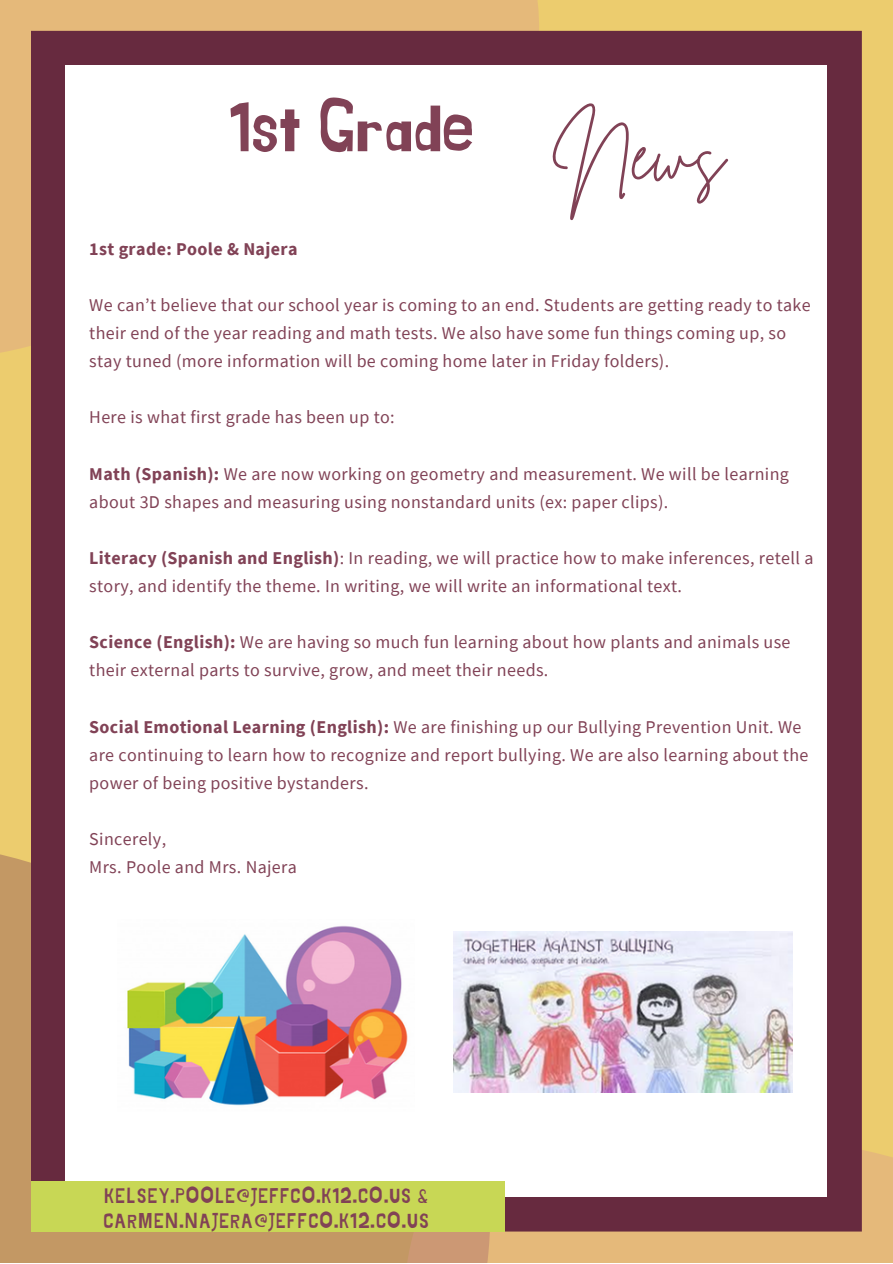
<style>
.page{position:relative;width:893px;height:1264px;background:#fff}
.page>*{position:absolute;margin:0;border:0;box-sizing:border-box;transform-origin:0 0}
.t1{font:72px "Brittany Signature";color:#814256}
.t2{font:69.15px "Jingleberry";color:#814256}
.t3{font:21px/24.8px "Jingleberry";letter-spacing:.05em;color:#814256}
.t4{font:18px/28px "Source Sans Pro";letter-spacing:.02em;color:#814256}
.t5{font:700 18px "Source Sans Pro";letter-spacing:.02em;color:#814256}
.s1{font-weight:700}
</style>
<div class="page">
<div style="left:0;top:0;width:892px;height:1262px;background:#eccc6e"></div>
<div style="left:0;top:854px;width:327px;height:408px;background:#c39864"></div>
<svg style="left:0;top:0;width:608px;height:353px;background:#e5ba78"></svg>
<svg style="left:327px;top:1009px;width:565px;height:253px;fill:#e5b97a"></svg>
<div style="left:31px;top:31px;width:830px;height:1200px;background:#672a3f"></div>
<div style="left:66px;top:66px;width:760px;height:1130px;background:#fff"></div>
<div style="left:31px;top:1181px;width:473px;height:50px;background:#c8d755"></div>
<img style="left:127px;top:925px;width:281px;height:181px">
<img style="left:454px;top:931px;width:338px;height:161px">
<h2 class="t2" style="left:228px;top:96px;width:248px">1st Grade</h2>
<h1 class="t1" style="left:553px;top:107px;width:173px">News</h1>
<p class="t5" style="left:89px;top:237px;width:210px">1st grade: Poole &amp; Najera</p>
<p class="t4" style="left:89px;top:290px;width:723px">We can’t believe that our school year is coming to an end. Students are getting ready to take their end of the year reading and math tests. We also have some fun things coming up, so stay tuned (more information will be coming home later in Friday folders).</p>
<p class="t4" style="left:89px;top:403px;width:307px">Here is what first grade has been up to:</p>
<p class="t4" style="left:89px;top:459px;width:701px"><span class="s1">Math (Spanish):</span> We are now working on geometry and measurement. We will be learning about 3D shapes and measuring using nonstandard units (ex: paper clips).</p>
<p class="t4" style="left:89px;top:543px;width:725px"><span class="s1">Literacy (Spanish and English)</span>: In reading, we will practice how to make inferences, retell a story, and identify the theme. In writing, we will write an informational text.</p>
<p class="t4" style="left:89px;top:627px;width:702px"><span class="s1">Science (English):</span> We are having so much fun learning about how plants and animals use their external parts to survive, grow, and meet their needs.</p>
<p class="t4" style="left:89px;top:712px;width:720px"><span class="s1">Social Emotional Learning (English):</span> We are finishing up our Bullying Prevention Unit. We are continuing to learn how to recognize and report bullying. We are also learning about the power of being positive bystanders.</p>
<p class="t4" style="left:89px;top:824px;width:209px">Sincerely,<br>Mrs. Poole and Mrs. Najera</p>
<p class="t3" style="left:103px;top:1184px;width:327px">KELSEY.POOLE@JEFFCO.K12.CO.US &amp;<br>CARMEN.NAJERA@JEFFCO.K12.CO.US</p>
</div>
